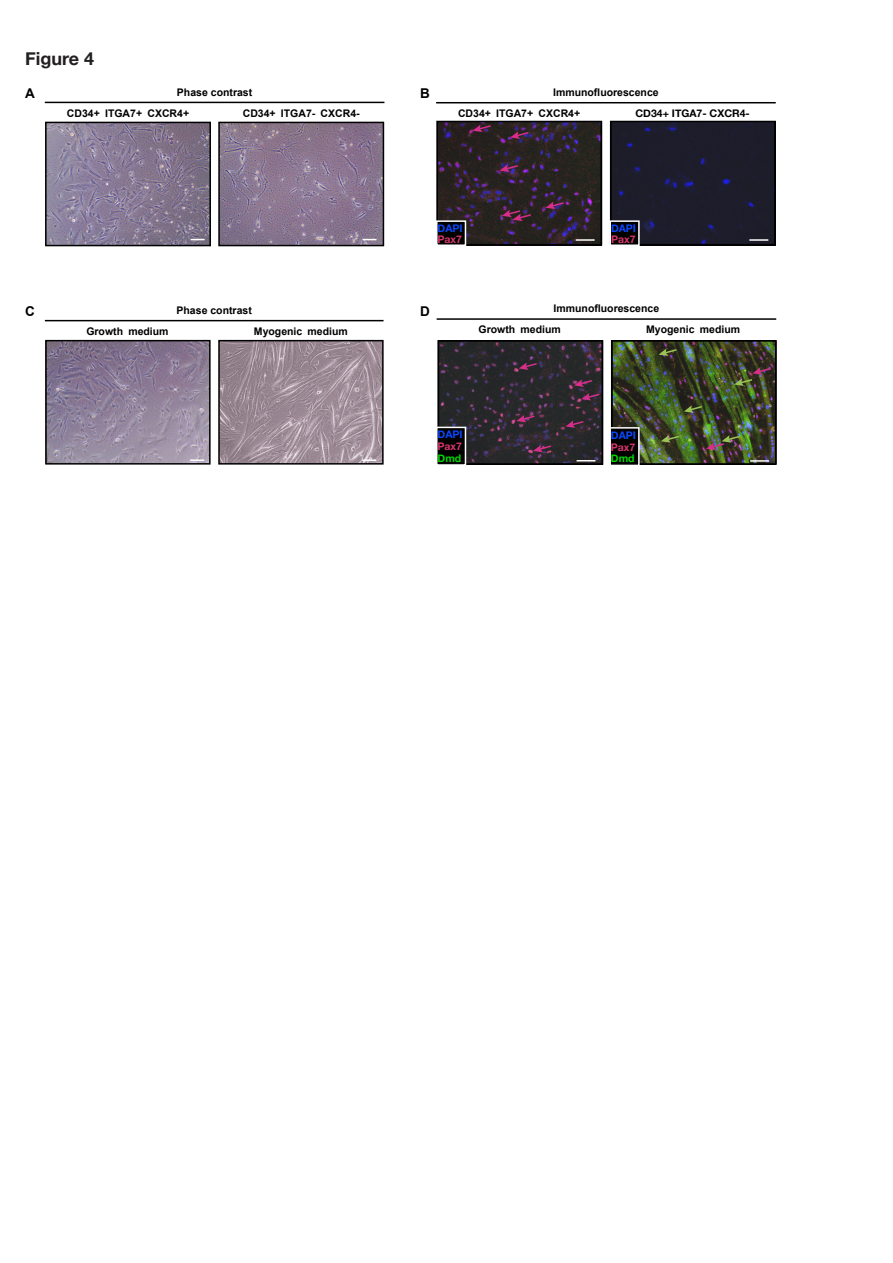
<style>
.page{position:relative;width:893px;height:1263px;background:#fff}
.page>*{position:absolute;margin:0;border:0;box-sizing:border-box;transform-origin:0 0}
.t1{font:700 18px "Helvetica Neue";color:#221f20}
.t2{font:700 13.5px "Arial";color:#010101}
.t3{font:700 10.5px "Arial";color:#000}
.t4{font:700 10.5px "Arial";color:#010101}
.t5{font:700 10.5px "Helvetica Neue";color:#010101}
.t6{font:700 10.5px "Helvetica Neue";color:#0b48ff}
.t7{font:700 10.5px "Helvetica Neue";color:#d7356e}
.t8{font:700 10.5px "Helvetica Neue";color:#00da00}
</style>
<div class="page">
<img style="left:440px;top:124px;width:158px;height:118px">
<svg style="left:510px;top:131px;width:20px;height:8px"></svg>
<svg style="left:546px;top:201px;width:19px;height:8px"></svg>
<svg style="left:502px;top:209px;width:31px;height:12px"></svg>
<svg style="left:473px;top:124px;width:19px;height:8px"></svg>
<svg style="left:500px;top:164px;width:19px;height:8px"></svg>
<div style="left:436px;top:121px;width:166px;height:124px;border:2px solid #000"></div>
<div style="left:436px;top:220px;width:30px;height:26px;background:#010101;border:2px solid #fff"></div>
<svg style="left:576px;top:239px;width:19px;height:2px"></svg>
<div style="left:614px;top:124px;width:158px;height:118px;background:#1d1d2a"></div>
<div style="left:610px;top:121px;width:166px;height:124px;border:2px solid #000"></div>
<div style="left:609px;top:220px;width:31px;height:26px;background:#010101;border:2px solid #fff"></div>
<svg style="left:749px;top:239px;width:19px;height:2px"></svg>
<hr style="left:437px;top:102px;width:338px;height:1px;background:#000">
<img style="left:48px;top:125px;width:160px;height:118px">
<div style="left:45px;top:122px;width:166px;height:124px;border:2px solid #000"></div>
<img style="left:221px;top:125px;width:160px;height:118px">
<div style="left:218px;top:122px;width:166px;height:124px;border:2px solid #000"></div>
<svg style="left:362px;top:239px;width:14px;height:1px"></svg>
<svg style="left:191px;top:239px;width:14px;height:1px"></svg>
<hr style="left:46px;top:102px;width:338px;height:1px;background:#000">
<hr style="left:46px;top:320px;width:337px;height:1px;background:#000">
<img style="left:48px;top:343px;width:160px;height:119px">
<div style="left:45px;top:340px;width:166px;height:125px;border:2px solid #000"></div>
<img style="left:221px;top:343px;width:160px;height:119px">
<div style="left:218px;top:340px;width:166px;height:125px;border:2px solid #000"></div>
<svg style="left:362px;top:459px;width:14px;height:2px"></svg>
<svg style="left:190px;top:459px;width:14px;height:2px"></svg>
<img style="left:441px;top:343px;width:158px;height:118px">
<svg style="left:516px;top:414px;width:20px;height:8px"></svg>
<svg style="left:519px;top:362px;width:20px;height:8px"></svg>
<svg style="left:533px;top:444px;width:20px;height:8px"></svg>
<svg style="left:565px;top:420px;width:20px;height:8px"></svg>
<svg style="left:574px;top:379px;width:26px;height:21px"></svg>
<svg style="left:577px;top:460px;width:18px;height:1px"></svg>
<div style="left:437px;top:340px;width:166px;height:125px;border:2px solid #000"></div>
<div style="left:436px;top:427px;width:30px;height:39px;background:#010101;border:2px solid #fff"></div>
<img style="left:615px;top:343px;width:158px;height:118px">
<svg style="left:750px;top:460px;width:19px;height:2px"></svg>
<svg style="left:684px;top:405px;width:20px;height:8px"></svg>
<svg style="left:661px;top:435px;width:20px;height:8px"></svg>
<svg style="left:658px;top:348px;width:20px;height:8px"></svg>
<svg style="left:706px;top:435px;width:35px;height:15px"></svg>
<svg style="left:734px;top:367px;width:38px;height:19px"></svg>
<div style="left:611px;top:340px;width:166px;height:125px;border:2px solid #000"></div>
<div style="left:609px;top:427px;width:31px;height:39px;background:#010101;border:2px solid #fff"></div>
<hr style="left:437px;top:318px;width:338px;height:2px;background:#000">
<h1 class="t1" style="left:25px;top:47px;width:71px">Figure 4</h1>
<p class="t2" style="left:25px;top:88px;width:11px">A</p>
<p class="t3" style="left:553px;top:88px;width:107px">Immunofluorescence</p>
<p class="t4" style="left:67px;top:109px;width:124px">CD34+ ITGA7+ CXCR4+</p>
<p class="t4" style="left:243px;top:109px;width:118px">CD34+ ITGA7- CXCR4-</p>
<p class="t2" style="left:420px;top:88px;width:11px">B</p>
<p class="t3" style="left:177px;top:88px;width:77px">Phase contrast</p>
<p class="t5" style="left:635px;top:107px;width:116px">CD34+ ITGA7- CXCR4-</p>
<p class="t4" style="left:458px;top:109px;width:124px">CD34+ ITGA7+ CXCR4+</p>
<p class="t2" style="left:25px;top:306px;width:11px">C</p>
<p class="t3" style="left:177px;top:306px;width:77px">Phase contrast</p>
<p class="t3" style="left:86px;top:327px;width:84px">Growth medium</p>
<p class="t3" style="left:254px;top:327px;width:95px">Myogenic medium</p>
<p class="t6" style="left:438px;top:222px;width:27px">DAPI</p>
<p class="t7" style="left:438px;top:232px;width:26px">Pax7</p>
<p class="t6" style="left:611px;top:222px;width:27px">DAPI</p>
<p class="t7" style="left:611px;top:232px;width:26px">Pax7</p>
<p class="t2" style="left:420px;top:306px;width:11px">D</p>
<p class="t3" style="left:554px;top:305px;width:107px">Immunofluorescence</p>
<p class="t3" style="left:479px;top:326px;width:84px">Growth medium</p>
<p class="t3" style="left:646px;top:326px;width:95px">Myogenic medium</p>
<p class="t6" style="left:438px;top:428px;width:27px">DAPI</p>
<p class="t7" style="left:438px;top:440px;width:26px">Pax7</p>
<p class="t8" style="left:438px;top:451px;width:25px">Dmd</p>
<p class="t6" style="left:611px;top:428px;width:27px">DAPI</p>
<p class="t7" style="left:611px;top:441px;width:26px">Pax7</p>
<p class="t8" style="left:611px;top:452px;width:25px">Dmd</p>
</div>
